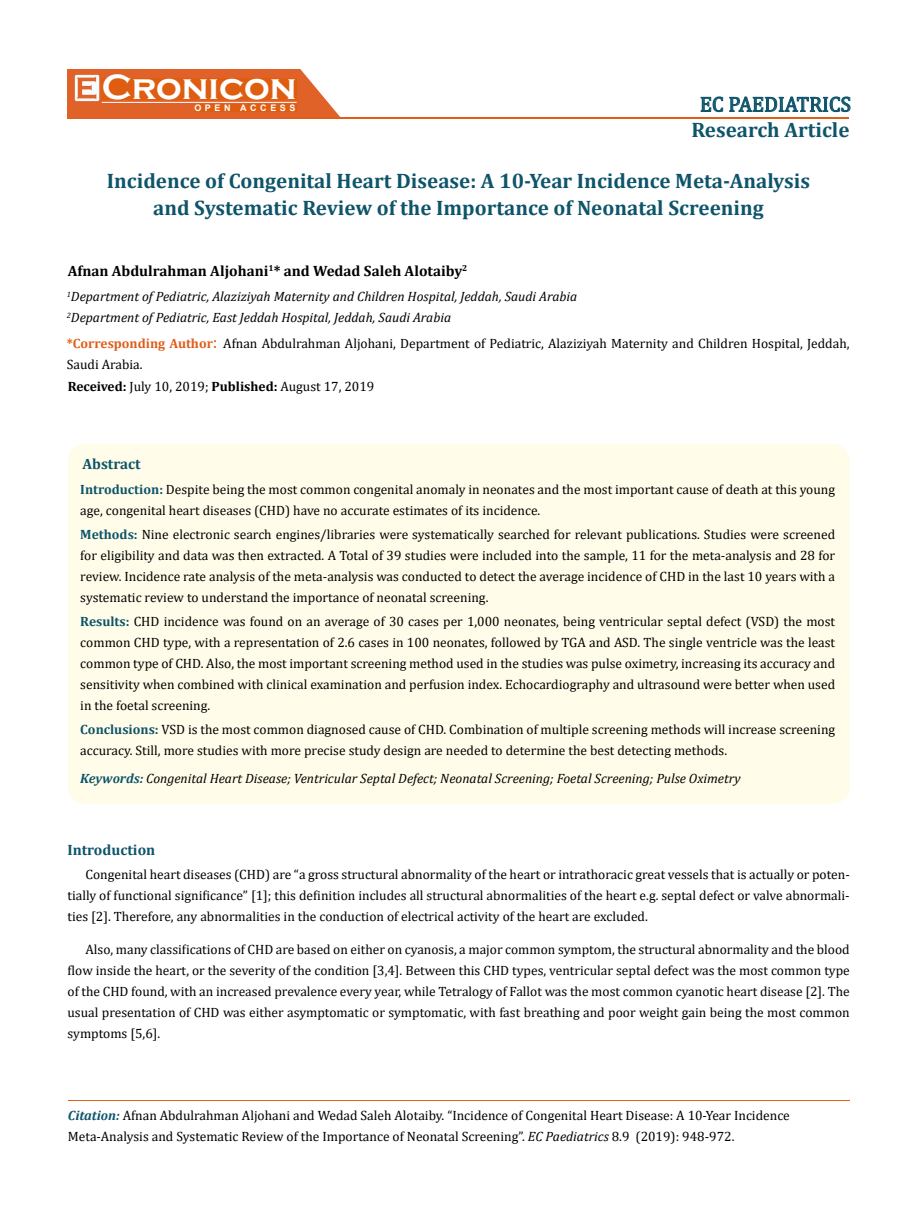
<style>
.page{position:relative;width:917px;height:1224px;background:#fff}
.page>*{position:absolute;margin:0;border:0;box-sizing:border-box;transform-origin:0 0}
.t1{font:700 36px "Copperplate Gothic";color:#fff}
.t2{font:700 21px/27px "Cambria";color:#0e546a;text-align:center}
.t3{font:21px "Cambria";color:#0e546a}
.t4{font:700 15px "Cambria";color:#000}
.t5{font:700 15px "Cambria";color:#0e546a}
.t6{font:13.5px/21px "Cambria";color:#000}
.t7{font:italic 13.5px/21px "Cambria";color:#000}
.t8{font:700 9px "Arial";letter-spacing:.4em;color:#fff}
.s1{font-weight:700;color:#e05d1a}
.s2{font-size:18px;color:#e05d1a}
.s3{font-weight:700}
.s4{font-weight:700;color:#0e546a}
.s5{font-weight:700;font-style:italic;color:#0e546a}
.s6{font-style:italic}
</style>
<div class="page">
<div style="left:67px;top:70px;width:290px;height:49px;background:#e06228"></div>
<svg style="left:300px;top:69px;width:90px;height:49px"></svg>
<img style="left:75px;top:75px;width:24px;height:26px">
<div style="left:102px;top:79px;width:195px;height:21px;background:#df5d11"></div>
<div style="left:194px;top:105px;width:103px;height:7px;background:#df5d11"></div>
<svg style="left:700px;top:97px;width:23px;height:15px"></svg>
<svg style="left:729px;top:97px;width:121px;height:15px"></svg>
<hr style="left:102px;top:102px;width:194px;height:1px;background:#fff">
<hr style="left:279px;top:118px;width:569px;height:1px;background:#e05d1a">
<hr style="left:68px;top:1100px;width:781px;height:1px;background:#e05d1a">
<div style="left:68px;top:444px;width:781px;height:360px;background:#fffde9;border-radius:18px"></div>
<h1 class="t1" style="left:102px;top:68px;width:196px">Cronicon</h1>
<p class="t8" style="left:194px;top:102px;width:103px">OPEN ACCESS</p>
<h2 class="t3" style="left:700px;top:92px;width:153px">EC PAEDIATRICS</h2>
<h2 class="t2" style="left:691px;top:116px;width:160px">Research Article</h2>
<h2 class="t2" style="left:107px;top:166px;width:704px">Incidence of Congenital Heart Disease: A 10-Year Incidence Meta-Analysis and Systematic Review of the Importance of Neonatal Screening</h2>
<p class="t4" style="left:68px;top:260px;width:401px">Afnan Abdulrahman Aljohani<sup>1</sup>* and Wedad Saleh Alotaiby<sup>2</sup></p>
<p class="t7" style="left:67px;top:286px;width:512px"><sup>1</sup>Department of Pediatric, Alaziziyah Maternity and Children Hospital, Jeddah, Saudi Arabia<br><sup>2</sup>Department of Pediatric, East Jeddah Hospital, Jeddah, Saudi Arabia</p>
<p class="t6" style="left:67px;top:332px;width:784px;line-height:21.6px"><span class="s1">*Corresponding Author</span><span class="s2">:</span> Afnan Abdulrahman Aljohani, Department of Pediatric, Alaziziyah Maternity and Children Hospital, Jeddah,<br>Saudi Arabia.<br><span class="s3">Received:</span> July 10, 2019; <span class="s3">Published:</span> August 17, 2019</p>
<p class="t5" style="left:83px;top:453px;width:60px">Abstract</p>
<p class="t6" style="left:80px;top:479px;width:756px"><span class="s4">Introduction:</span> Despite being the most common congenital anomaly in neonates and the most important cause of death at this young age, congenital heart diseases (CHD) have no accurate estimates of its incidence.</p>
<p class="t6" style="left:80px;top:524px;width:756px;text-align:justify"><span class="s4">Methods:</span> Nine electronic search engines/libraries were systematically searched for relevant publications. Studies were screened for eligibility and data was then extracted. A Total of 39 studies were included into the sample, 11 for the meta-analysis and 28 for review. Incidence rate analysis of the meta-analysis was conducted to detect the average incidence of CHD in the last 10 years with a systematic review to understand the importance of neonatal screening.</p>
<p class="t6" style="left:80px;top:611px;width:756px;text-align:justify"><span class="s4">Results:</span> CHD incidence was found on an average of 30 cases per 1,000 neonates, being ventricular septal defect (VSD) the most common CHD type, with a representation of 2.6 cases in 100 neonates, followed by TGA and ASD. The single ventricle was the least common type of CHD. Also, the most important screening method used in the studies was pulse oximetry, increasing its accuracy and sensitivity when combined with clinical examination and perfusion index. Echocardiography and ultrasound were better when used in the foetal screening.</p>
<p class="t6" style="left:80px;top:719px;width:756px"><span class="s4">Conclusions:</span> VSD is the most common diagnosed cause of CHD. Combination of multiple screening methods will increase screening accuracy. Still, more studies with more precise study design are needed to determine the best detecting methods.</p>
<p class="t7" style="left:80px;top:768px;width:661px"><span class="s4">Keywords:</span> Congenital Heart Disease; Ventricular Septal Defect; Neonatal Screening; Foetal Screening; Pulse Oximetry</p>
<p class="t5" style="left:67px;top:840px;width:89px">Introduction</p>
<p class="t6" style="left:67px;top:864px;width:783px;text-align:justify;text-indent:18px">Congenital heart diseases (CHD) are “a gross structural abnormality of the heart or intrathoracic great vessels that is actually or poten&shy;tially of functional significance” [1]; this definition includes all structural abnormalities of the heart e.g. septal defect or valve abnormali&shy;ties [2]. Therefore, any abnormalities in the conduction of electrical activity of the heart are excluded.</p>
<p class="t6" style="left:67px;top:939px;width:783px;text-align:justify;text-indent:18px">Also, many classifications of CHD are based on either on cyanosis, a major common symptom, the structural abnormality and the blood flow inside the heart, or the severity of the condition [3,4]. Between this CHD types, ventricular septal defect was the most common type of the CHD found, with an increased prevalence every year, while Tetralogy of Fallot was the most common cyanotic heart disease [2]. The usual presentation of CHD was either asymptomatic or symptomatic, with fast breathing and poor weight gain being the most common symptoms [5,6].</p>
<p class="t6" style="left:68px;top:1105px;width:723px"><span class="s5">Citation:</span> Afnan Abdulrahman Aljohani and Wedad Saleh Alotaiby. “Incidence of Congenital Heart Disease: A 10-Year Incidence<br>Meta-Analysis and Systematic Review of the Importance of Neonatal Screening”. <span class="s6">EC Paediatrics</span> 8.9 (2019): 948-972.</p>
</div>
